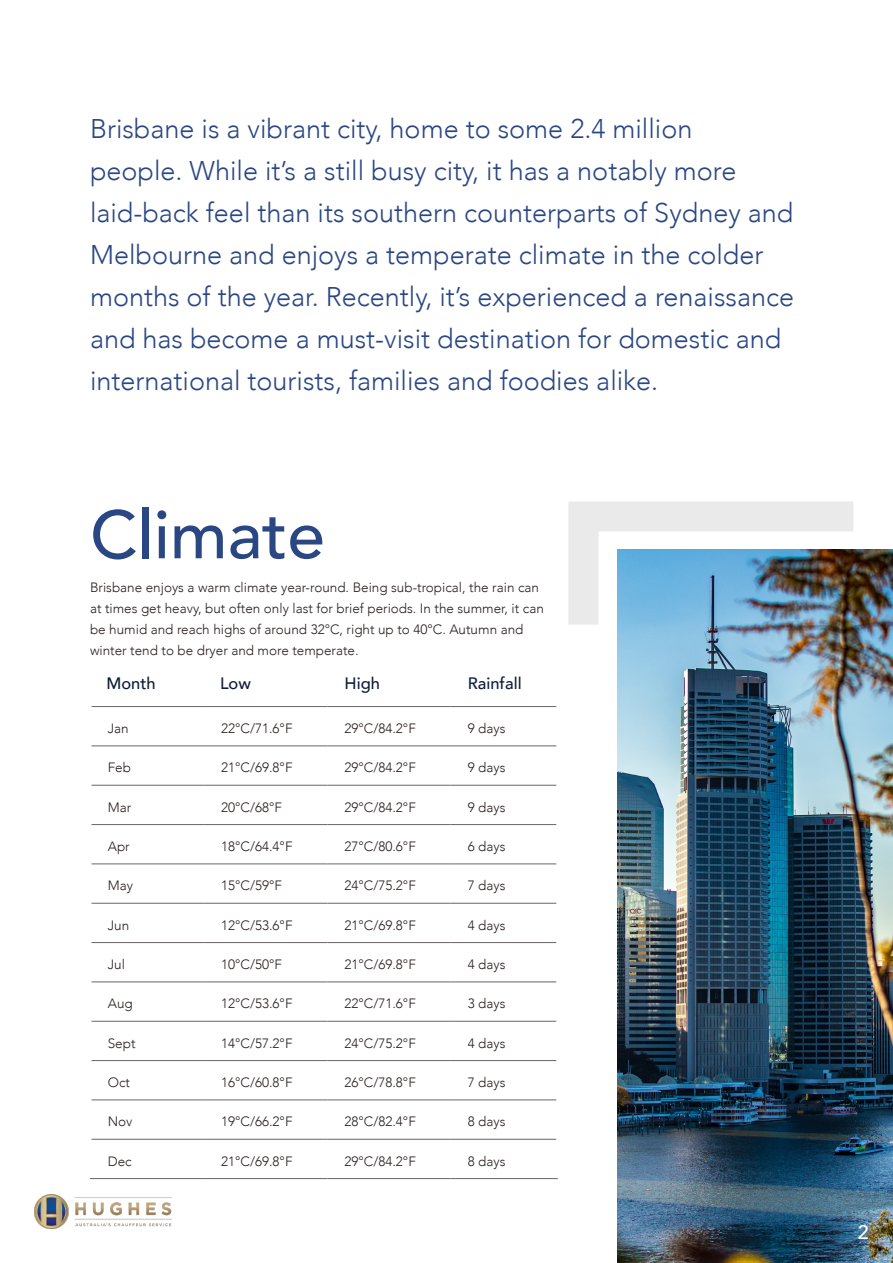
<style>
.page{position:relative;width:893px;height:1263px;background:#fff}
.page>*{position:absolute;margin:0;border:0;box-sizing:border-box;transform-origin:0 0}
.t1{font:500 67.5px "Avenir";color:#2a4783}
.t2{font:300 27px/42px "Avenir";color:#2a4783}
.t3{font:500 19.5px "Avenir";color:#fff}
.t4{font:500 16.5px "Avenir";color:#0f1c37}
.body{font:300 13.5px/21px "Avenir";color:#28211f}
</style>
<div class="page">
<svg style="left:568px;top:501px;width:287px;height:124px"></svg>
<img style="left:617px;top:550px;width:276px;height:713px">
<svg style="left:205px;top:745px;width:351px;height:394px"></svg>
<svg style="left:92px;top:745px;width:111px;height:394px"></svg>
<hr style="left:327px;top:707px;width:1px;height:39px;background:#fff">
<hr style="left:450px;top:707px;width:1px;height:39px;background:#fff">
<hr style="left:327px;top:746px;width:1px;height:39px;background:#fff">
<hr style="left:450px;top:746px;width:1px;height:39px;background:#fff">
<hr style="left:327px;top:785px;width:1px;height:39px;background:#fff">
<hr style="left:450px;top:785px;width:1px;height:39px;background:#fff">
<hr style="left:327px;top:825px;width:1px;height:39px;background:#fff">
<hr style="left:450px;top:825px;width:1px;height:39px;background:#fff">
<hr style="left:327px;top:864px;width:1px;height:39px;background:#fff">
<hr style="left:450px;top:864px;width:1px;height:39px;background:#fff">
<hr style="left:327px;top:903px;width:1px;height:39px;background:#fff">
<hr style="left:450px;top:903px;width:1px;height:39px;background:#fff">
<hr style="left:327px;top:943px;width:1px;height:39px;background:#fff">
<hr style="left:450px;top:943px;width:1px;height:39px;background:#fff">
<hr style="left:327px;top:982px;width:1px;height:39px;background:#fff">
<hr style="left:450px;top:982px;width:1px;height:39px;background:#fff">
<hr style="left:327px;top:1021px;width:1px;height:39px;background:#fff">
<hr style="left:450px;top:1021px;width:1px;height:39px;background:#fff">
<hr style="left:327px;top:1061px;width:1px;height:39px;background:#fff">
<hr style="left:450px;top:1061px;width:1px;height:39px;background:#fff">
<hr style="left:327px;top:1100px;width:1px;height:39px;background:#fff">
<hr style="left:450px;top:1100px;width:1px;height:39px;background:#fff">
<hr style="left:92px;top:706px;width:112px;height:1px;background:#6a6565">
<hr style="left:204px;top:706px;width:123px;height:1px;background:#6a6565">
<hr style="left:327px;top:706px;width:124px;height:1px;background:#6a6565">
<hr style="left:451px;top:706px;width:105px;height:1px;background:#6a6565">
<hr style="left:92px;top:746px;width:112px;height:1px;background:#6a6565">
<hr style="left:204px;top:746px;width:123px;height:1px;background:#6a6565">
<hr style="left:327px;top:746px;width:124px;height:1px;background:#6a6565">
<hr style="left:451px;top:746px;width:105px;height:1px;background:#6a6565">
<hr style="left:92px;top:785px;width:112px;height:1px;background:#6a6565">
<hr style="left:204px;top:785px;width:123px;height:1px;background:#6a6565">
<hr style="left:327px;top:785px;width:124px;height:1px;background:#6a6565">
<hr style="left:451px;top:785px;width:105px;height:1px;background:#6a6565">
<hr style="left:92px;top:824px;width:112px;height:1px;background:#6a6565">
<hr style="left:204px;top:824px;width:123px;height:1px;background:#6a6565">
<hr style="left:327px;top:824px;width:124px;height:1px;background:#6a6565">
<hr style="left:451px;top:824px;width:105px;height:1px;background:#6a6565">
<hr style="left:92px;top:864px;width:112px;height:1px;background:#6a6565">
<hr style="left:204px;top:864px;width:123px;height:1px;background:#6a6565">
<hr style="left:327px;top:864px;width:124px;height:1px;background:#6a6565">
<hr style="left:451px;top:864px;width:105px;height:1px;background:#6a6565">
<hr style="left:92px;top:903px;width:112px;height:1px;background:#6a6565">
<hr style="left:204px;top:903px;width:123px;height:1px;background:#6a6565">
<hr style="left:327px;top:903px;width:124px;height:1px;background:#6a6565">
<hr style="left:451px;top:903px;width:105px;height:1px;background:#6a6565">
<hr style="left:92px;top:942px;width:112px;height:1px;background:#6a6565">
<hr style="left:204px;top:942px;width:123px;height:1px;background:#6a6565">
<hr style="left:327px;top:942px;width:124px;height:1px;background:#6a6565">
<hr style="left:451px;top:942px;width:105px;height:1px;background:#6a6565">
<hr style="left:92px;top:982px;width:112px;height:1px;background:#6a6565">
<hr style="left:204px;top:982px;width:123px;height:1px;background:#6a6565">
<hr style="left:327px;top:982px;width:124px;height:1px;background:#6a6565">
<hr style="left:451px;top:982px;width:105px;height:1px;background:#6a6565">
<hr style="left:92px;top:1021px;width:112px;height:1px;background:#6a6565">
<hr style="left:204px;top:1021px;width:123px;height:1px;background:#6a6565">
<hr style="left:327px;top:1021px;width:124px;height:1px;background:#6a6565">
<hr style="left:451px;top:1021px;width:105px;height:1px;background:#6a6565">
<hr style="left:92px;top:1060px;width:112px;height:1px;background:#6a6565">
<hr style="left:204px;top:1060px;width:123px;height:1px;background:#6a6565">
<hr style="left:327px;top:1060px;width:124px;height:1px;background:#6a6565">
<hr style="left:451px;top:1060px;width:105px;height:1px;background:#6a6565">
<hr style="left:92px;top:1100px;width:112px;height:1px;background:#6a6565">
<hr style="left:204px;top:1100px;width:123px;height:1px;background:#6a6565">
<hr style="left:327px;top:1100px;width:124px;height:1px;background:#6a6565">
<hr style="left:451px;top:1100px;width:105px;height:1px;background:#6a6565">
<hr style="left:92px;top:1139px;width:112px;height:1px;background:#6a6565">
<hr style="left:204px;top:1139px;width:123px;height:1px;background:#6a6565">
<hr style="left:327px;top:1139px;width:124px;height:1px;background:#6a6565">
<hr style="left:451px;top:1139px;width:105px;height:1px;background:#6a6565">
<hr style="left:90px;top:1178px;width:114px;height:1px;background:#6a6565">
<hr style="left:204px;top:1178px;width:123px;height:1px;background:#6a6565">
<hr style="left:327px;top:1178px;width:124px;height:1px;background:#6a6565">
<hr style="left:451px;top:1178px;width:107px;height:1px;background:#6a6565">
<img style="left:34px;top:1194px;width:138px;height:35px">
<p class="t2" style="left:90px;top:107px;width:706px">Brisbane is a vibrant city, home to some 2.4 million<br>people. While it’s a still busy city, it has a notably more laid‑back feel than its southern counterparts of Sydney and Melbourne and enjoys a temperate climate in the colder months of the year. Recently, it’s experienced a renaissance and has become a must-visit destination for domestic and international tourists, families and foodies alike.</p>
<p class="t1" style="left:90px;top:476px;width:236px">Climate</p>
<p class="body" style="left:90px;top:577px;width:455px">Brisbane enjoys a warm climate year-round. Being sub-tropical, the rain can at times get heavy, but often only last for brief periods. In the summer, it can be humid and reach highs of around 32°C, right up to 40°C. Autumn and winter tend to be dryer and more temperate.</p>
<p class="t4" style="left:106px;top:669px;width:51px">Month</p>
<p class="t4" style="left:220px;top:669px;width:32px">Low</p>
<p class="t4" style="left:345px;top:669px;width:37px">High</p>
<p class="t4" style="left:468px;top:669px;width:55px">Rainfall</p>
<p class="body" style="left:108px;top:718px;width:23px">Jan</p>
<p class="body" style="left:221px;top:718px;width:73px">22°C/71.6°F</p>
<p class="body" style="left:344px;top:718px;width:73px">29°C/84.2°F</p>
<p class="body" style="left:468px;top:718px;width:39px">9 days</p>
<p class="body" style="left:108px;top:757px;width:25px">Feb</p>
<p class="body" style="left:221px;top:757px;width:73px">21°C/69.8°F</p>
<p class="body" style="left:344px;top:757px;width:73px">29°C/84.2°F</p>
<p class="body" style="left:468px;top:757px;width:39px">9 days</p>
<p class="body" style="left:108px;top:796px;width:25px">Mar</p>
<p class="body" style="left:221px;top:796px;width:62px">20°C/68°F</p>
<p class="body" style="left:344px;top:796px;width:73px">29°C/84.2°F</p>
<p class="body" style="left:468px;top:796px;width:39px">9 days</p>
<p class="body" style="left:108px;top:836px;width:23px">Apr</p>
<p class="body" style="left:221px;top:836px;width:73px">18°C/64.4°F</p>
<p class="body" style="left:344px;top:836px;width:73px">27°C/80.6°F</p>
<p class="body" style="left:468px;top:836px;width:39px">6 days</p>
<p class="body" style="left:108px;top:875px;width:27px">May</p>
<p class="body" style="left:221px;top:875px;width:62px">15°C/59°F</p>
<p class="body" style="left:344px;top:875px;width:73px">24°C/75.2°F</p>
<p class="body" style="left:468px;top:875px;width:39px">7 days</p>
<p class="body" style="left:108px;top:914px;width:23px">Jun</p>
<p class="body" style="left:221px;top:914px;width:73px">12°C/53.6°F</p>
<p class="body" style="left:344px;top:914px;width:73px">21°C/69.8°F</p>
<p class="body" style="left:468px;top:914px;width:39px">4 days</p>
<p class="body" style="left:108px;top:954px;width:19px">Jul</p>
<p class="body" style="left:221px;top:954px;width:62px">10°C/50°F</p>
<p class="body" style="left:344px;top:954px;width:73px">21°C/69.8°F</p>
<p class="body" style="left:468px;top:954px;width:39px">4 days</p>
<p class="body" style="left:108px;top:993px;width:27px">Aug</p>
<p class="body" style="left:221px;top:993px;width:73px">12°C/53.6°F</p>
<p class="body" style="left:344px;top:993px;width:73px">22°C/71.6°F</p>
<p class="body" style="left:468px;top:993px;width:39px">3 days</p>
<p class="body" style="left:108px;top:1032px;width:29px">Sept</p>
<p class="body" style="left:221px;top:1032px;width:73px">14°C/57.2°F</p>
<p class="body" style="left:344px;top:1032px;width:73px">24°C/75.2°F</p>
<p class="body" style="left:468px;top:1032px;width:39px">4 days</p>
<p class="body" style="left:108px;top:1072px;width:24px">Oct</p>
<p class="body" style="left:221px;top:1072px;width:73px">16°C/60.8°F</p>
<p class="body" style="left:344px;top:1072px;width:73px">26°C/78.8°F</p>
<p class="body" style="left:468px;top:1072px;width:39px">7 days</p>
<p class="body" style="left:108px;top:1111px;width:26px">Nov</p>
<p class="body" style="left:221px;top:1111px;width:73px">19°C/66.2°F</p>
<p class="body" style="left:344px;top:1111px;width:73px">28°C/82.4°F</p>
<p class="body" style="left:468px;top:1111px;width:39px">8 days</p>
<p class="body" style="left:108px;top:1150px;width:26px">Dec</p>
<p class="body" style="left:221px;top:1150px;width:73px">21°C/69.8°F</p>
<p class="body" style="left:344px;top:1150px;width:73px">29°C/84.2°F</p>
<p class="body" style="left:468px;top:1150px;width:39px">8 days</p>
<p class="t3" style="left:858px;top:1215px;width:12px">2</p>
</div>
